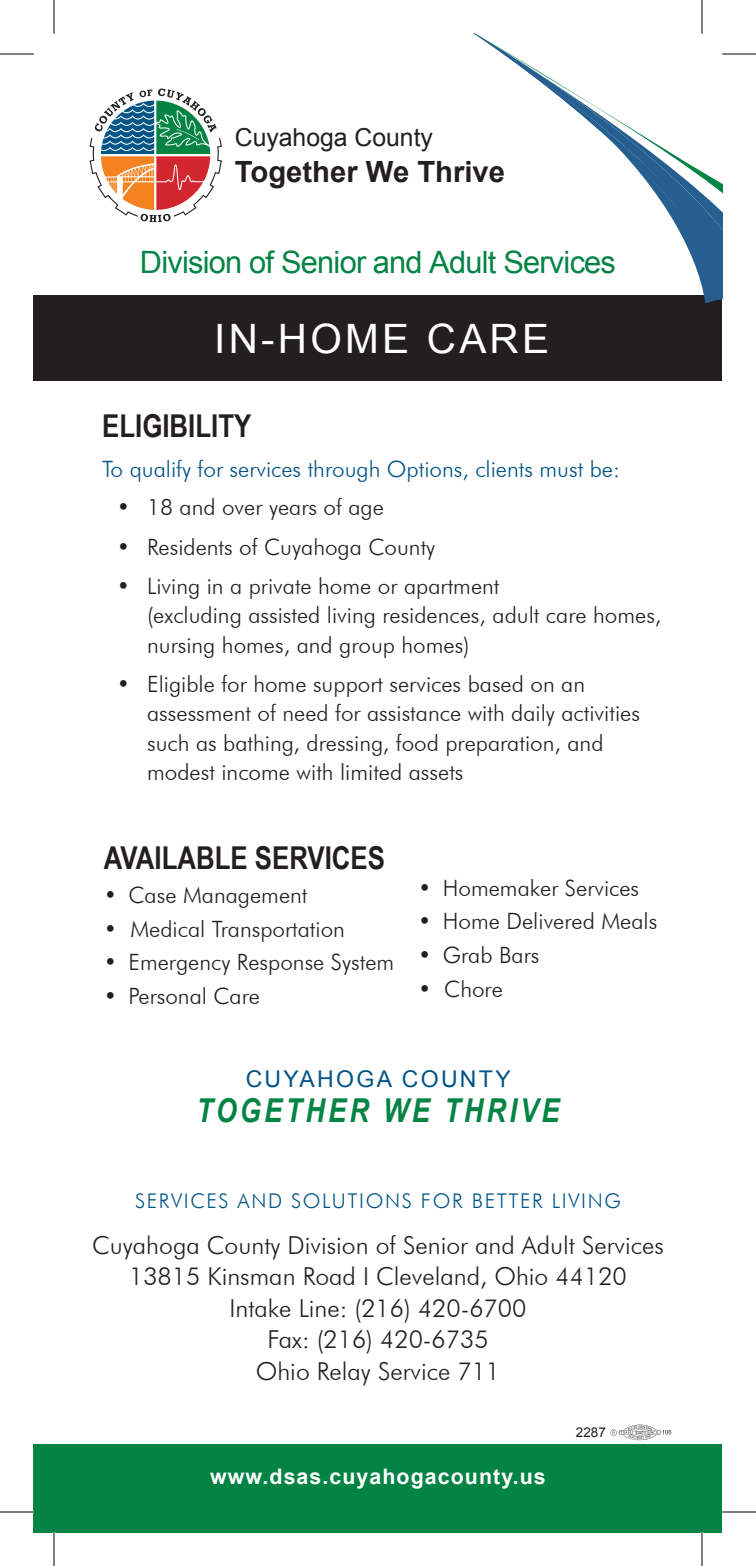
<style>
.page{position:relative;width:756px;height:1566px;background:#fff}
.page>*{position:absolute;margin:0;border:0;box-sizing:border-box;transform-origin:0 0}
.t1{font:40.5px "Arial";letter-spacing:.08em;color:#fff}
.t2{font:italic 700 32.85px "Arial Narrow";letter-spacing:.1em;color:#048444}
.Body_text{font:700 31.5px "Arial Narrow";color:#231f20}
.t3{font:30.82px "Arial";letter-spacing:-.025em;color:#048444}
.t4{font:700 29.25px "Arial";color:#231f20}
.t5{font:300 24.75px "Futura BT";color:#231f20}
.t6{font:24.75px "Arial";color:#231f20}
.t7{font:22.95px "Arial";letter-spacing:.1em;color:#015486}
.Body_text-2{font:300 22.5px/29.2px "Futura BT";color:#231f20}
.Body_text-3{font:300 22.5px "Futura BT";color:#015486}
.t8{font:700 21.38px "Arial";letter-spacing:.05em;color:#fff}
.t9{font:300 20.25px "Futura BT";letter-spacing:.08em;color:#015486}
.t10{font:13.5px "Arial";color:#231f20}
</style>
<div class="page">
<div style="left:34px;top:295px;width:688px;height:86px;background:#231f20"></div>
<div style="left:34px;top:1444px;width:688px;height:88px;background:#048444"></div>
<svg style="left:699px;top:276px;width:23px;height:13px"></svg>
<svg style="left:474px;top:34px;width:248px;height:242px"></svg>
<svg style="left:90px;top:88px;width:132px;height:134px"></svg>
<img style="left:611px;top:1425px;width:61px;height:15px">
<hr style="left:0;top:54px;width:34px;height:1px;background:#000">
<hr style="left:722px;top:54px;width:34px;height:1px;background:#000">
<hr style="left:0;top:1512px;width:34px;height:1px;background:#000">
<hr style="left:722px;top:1512px;width:34px;height:1px;background:#000">
<hr style="left:54px;top:0;width:1px;height:34px;background:#000">
<hr style="left:54px;top:1532px;width:1px;height:34px;background:#000">
<hr style="left:702px;top:0;width:1px;height:34px;background:#000">
<hr style="left:702px;top:1532px;width:1px;height:34px;background:#000">
<p class="t6" style="left:235px;top:121px;width:200px">Cuyahoga County</p>
<p class="t4" style="left:235px;top:153px;width:272px">Together We Thrive</p>
<p class="t3" style="left:140px;top:242px;width:478px">Division of Senior and Adult Services</p>
<p class="t1" style="left:214px;top:312px;width:336px">IN-HOME CARE</p>
<p class="Body_text" style="left:102px;top:402px;width:151px">ELIGIBILITY</p>
<p class="Body_text-3" style="left:102px;top:455px;width:519px">To qualify for services through Options, clients must be:</p>
<p class="Body_text-2" style="left:117px;top:493px;width:269px">• 18 and over years of age</p>
<p class="Body_text-2" style="left:117px;top:532px;width:320px">• Residents of Cuyahoga County</p>
<p class="Body_text-2" style="left:147px;top:571px;width:516px;text-indent:-30px">• Living in a private home or apartment<br>(excluding assisted living residences, adult care homes, nursing homes, and group homes)</p>
<p class="Body_text-2" style="left:147px;top:669px;width:494px;text-indent:-30px">• Eligible for home support services based on an assessment of need for assistance with daily activities such as bathing, dressing, food preparation, and modest income with limited assets</p>
<p class="Body_text" style="left:104px;top:834px;width:283px">AVAILABLE SERVICES</p>
<p class="Body_text-2" style="left:104px;top:880px;width:205px">• Case Management</p>
<p class="Body_text-2" style="left:104px;top:914px;width:243px">• Medical Transportation</p>
<p class="Body_text-2" style="left:104px;top:948px;width:292px">• Emergency Response System</p>
<p class="Body_text-2" style="left:104px;top:981px;width:158px">• Personal Care</p>
<p class="Body_text-2" style="left:418px;top:873px;width:223px">• Homemaker Services</p>
<p class="Body_text-2" style="left:418px;top:907px;width:241px">• Home Delivered Meals</p>
<p class="Body_text-2" style="left:418px;top:940px;width:123px">• Grab Bars</p>
<p class="Body_text-2" style="left:418px;top:974px;width:86px">• Chore</p>
<p class="t7" style="left:246px;top:1063px;width:267px">CUYAHOGA COUNTY</p>
<p class="t2" style="left:196px;top:1086px;width:365px">TOGETHER WE THRIVE</p>
<p class="t9" style="left:135px;top:1189px;width:487px">SERVICES AND SOLUTIONS FOR BETTER LIVING</p>
<p class="t5" style="left:92px;top:1230px;width:573px">Cuyahoga County Division of Senior and Adult Services</p>
<p class="t5" style="left:129px;top:1261px;width:499px">13815 Kinsman Road I Cleveland, Ohio 44120</p>
<p class="t5" style="left:230px;top:1293px;width:298px">Intake Line: (216) 420-6700</p>
<p class="t5" style="left:267px;top:1324px;width:223px">Fax: (216) 420-6735</p>
<p class="t5" style="left:256px;top:1356px;width:246px">Ohio Relay Service 711</p>
<p class="t8" style="left:210px;top:1462px;width:337px">www.dsas.cuyahogacounty.us</p>
<p class="t10" style="left:576px;top:1424px;width:32px">2287</p>
</div>
